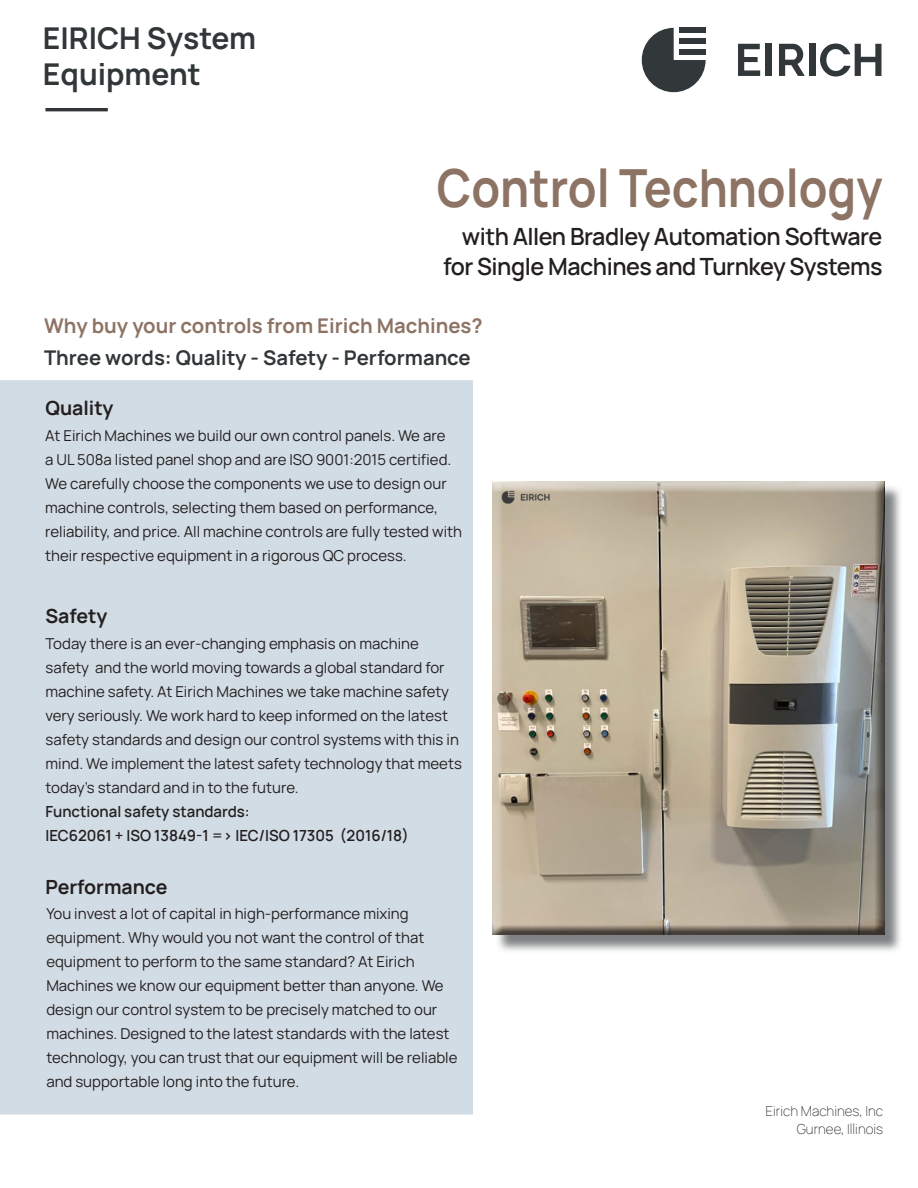
<style>
.page{position:relative;width:918px;height:1188px;background:#fff}
.page>*{position:absolute;margin:0;border:0;box-sizing:border-box;transform-origin:0 0}
.t1{font:700 52.5px "Manrope";color:#8d7364;scale:.89 1}
.t2{font:700 30px "Manrope";color:#313639}
.t3{font:600 23.25px "Manrope";letter-spacing:-.02em;color:#231f20}
.t4{font:700 20.25px "Manrope";color:#8d7364}
.t5{font:700 20.25px "Manrope";color:#313639}
.t6{font:700 19.5px "Manrope";color:#231f20}
.t7{font:15px/24px "Manrope";color:#231f20}
.t8{font:600 15px "Manrope";color:#231f20}
.Fließtext{font:200 13.5px "Manrope";color:#313538}
</style>
<div class="page">
<div style="left:1px;top:381px;width:471px;height:733px;background:#d2dce4"></div>
<div style="left:0;top:380px;width:473px;height:735px;border:2px solid #d2dce4"></div>
<hr style="left:45px;top:108px;width:63px;height:3px;background:#313538">
<svg style="left:642px;top:28px;width:64px;height:64px"></svg>
<div style="left:679px;top:50px;width:27px;height:5px;background:#323739"></div>
<div style="left:679px;top:39px;width:27px;height:5px;background:#323739"></div>
<div style="left:679px;top:28px;width:27px;height:5px;background:#323739"></div>
<svg style="left:738px;top:44px;width:22px;height:32px"></svg>
<div style="left:765px;top:44px;width:7px;height:32px;background:#323739"></div>
<svg style="left:779px;top:44px;width:26px;height:32px"></svg>
<div style="left:809px;top:44px;width:6px;height:32px;background:#323739"></div>
<svg style="left:820px;top:44px;width:61px;height:33px"></svg>
<div style="left:495px;top:484px;width:408px;height:470px;background:#313639;opacity:.62"></div>
<div style="left:492px;top:475px;width:403px;height:471px;background:#231f20;opacity:.75"></div>
<p class="t2" style="left:43px;top:17px;width:215px">EIRICH System</p>
<p class="t2" style="left:43px;top:53px;width:159px">Equipment</p>
<p class="t1" style="left:437px;top:151px;width:502px">Control Technology</p>
<p class="t3" style="left:462px;top:218px;width:422px">with Allen Bradley Automation Software</p>
<p class="t3" style="left:443px;top:248px;width:441px">for Single Machines and Turnkey Systems</p>
<p class="t4" style="left:44px;top:312px;width:440px">Why buy your controls from Eirich Machines?</p>
<p class="t5" style="left:44px;top:343px;width:428px">Three words: Quality - Safety - Performance</p>
<p class="t6" style="left:45px;top:394px;width:70px">Quality</p>
<p class="t7" style="left:45px;top:422px;width:418px">At Eirich Machines we build our own control panels. We are<br>a UL 508a listed panel shop and are ISO 9001:2015 certified.<br>We carefully choose the components we use to design our machine controls, selecting them based on performance, reliability, and price. All machine controls are fully tested with their respective equipment in a rigorous QC process.</p>
<p class="t6" style="left:45px;top:602px;width:63px">Safety</p>
<p class="t7" style="left:46px;top:631px;width:418px">Today there is an ever-changing emphasis on machine safety and the world moving towards a global standard for machine safety. At Eirich Machines we take machine safety very seriously. We work hard to keep informed on the latest safety standards and design our control systems with this in mind. We implement the latest safety technology that meets today’s standard and in to the future.</p>
<p class="t8" style="left:46px;top:799px;width:206px">Functional safety standards:</p>
<p class="t8" style="left:46px;top:823px;width:365px">IEC62061 + ISO 13849-1 =&gt; IEC/ISO 17305 (2016/18)</p>
<p class="t6" style="left:45px;top:874px;width:124px">Performance</p>
<p class="t7" style="left:46px;top:901px;width:413px">You invest a lot of capital in high-performance mixing equipment. Why would you not want the control of that equipment to perform to the same standard? At Eirich Machines we know our equipment better than anyone. We design our control system to be precisely matched to our machines. Designed to the latest standards with the latest technology, you can trust that our equipment will be reliable and supportable long into the future.</p>
<p class="Fließtext" style="left:766px;top:1102px;width:119px">Eirich Machines, Inc</p>
<p class="Fließtext" style="left:797px;top:1120px;width:88px">Gurnee, Illinois</p>
</div>
